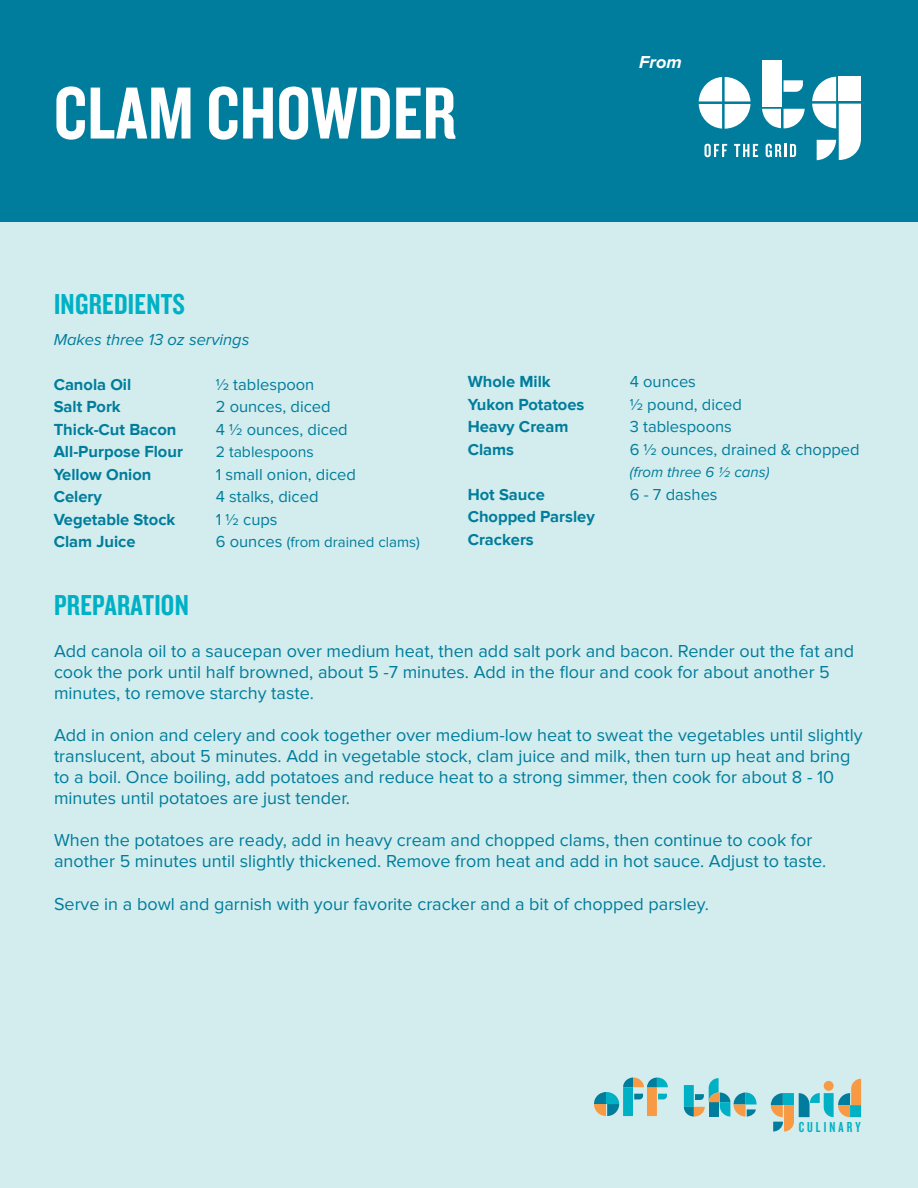
<style>
.page{position:relative;width:918px;height:1188px;background:#fff}
.page>*{position:absolute;margin:0;border:0;box-sizing:border-box;transform-origin:0 0}
.t1{font:76.5px "Knockout 49 Liteweight";letter-spacing:.005em;color:#fff}
.t2{font:30px "Knockout 49 Liteweight";letter-spacing:.01em;color:#00b1c5}
.t3{font:18px/21px "Proxima Nova";color:#007d9c}
.t4{font:italic 700 18px "Proxima Nova";color:#fff}
.t5{font:700 16.5px "Proxima Nova";color:#007d9c}
.t6{font:16.5px "Proxima Nova";color:#007d9c}
.t7{font:italic 16.5px "Proxima Nova";color:#007d9c}
.t8{font:15.75px "Proxima Nova";color:#007d9c}
.t9{font:15px "Proxima Nova";color:#007d9c}
.t10{font:italic 15px "Proxima Nova";color:#007d9c}
.t11{font:15px "Knockout 48 Featherweight";letter-spacing:.205em;color:#00b1c5}
.s1{font-size:16.5px}
</style>
<div class="page">
<div style="left:0;top:41px;width:918px;height:1147px;background:#d3eced"></div>
<svg style="left:771px;top:1079px;width:90px;height:53px"></svg>
<svg style="left:594px;top:1078px;width:74px;height:38px"></svg>
<svg style="left:684px;top:1078px;width:73px;height:39px"></svg>
<div style="left:0;top:0;width:918px;height:221px;background:#007d9c"></div>
<svg style="left:704px;top:144px;width:23px;height:13px"></svg>
<svg style="left:734px;top:144px;width:24px;height:13px"></svg>
<svg style="left:766px;top:144px;width:30px;height:13px"></svg>
<svg style="left:784px;top:80px;width:19px;height:12px"></svg>
<div style="left:762px;top:60px;width:19px;height:46px;background:#fff"></div>
<svg style="left:699px;top:77px;width:51px;height:52px"></svg>
<svg style="left:762px;top:109px;width:43px;height:19px"></svg>
<svg style="left:812px;top:77px;width:49px;height:83px"></svg>
<p class="t1" style="left:54px;top:65px;width:404px">CLAM CHOWDER</p>
<p class="t4" style="left:639px;top:51px;width:44px">From</p>
<p class="t2" style="left:54px;top:285px;width:132px">INGREDIENTS</p>
<p class="t7" style="left:54px;top:330px;width:197px">Makes three 13 oz servings</p>
<p class="t5" style="left:54px;top:375px;width:79px">Canola Oil</p>
<p class="t6" style="left:216px;top:375px;width:100px">½ tablespoon</p>
<p class="t5" style="left:54px;top:397px;width:69px">Salt Pork</p>
<p class="t6" style="left:216px;top:398px;width:116px">2 ounces, diced</p>
<p class="t5" style="left:54px;top:420px;width:124px">Thick-Cut Bacon</p>
<p class="t6" style="left:216px;top:420px;width:134px">4 ½ ounces, diced</p>
<p class="t5" style="left:54px;top:442px;width:131px">All-Purpose Flour</p>
<p class="t8" style="left:216px;top:443px;width:100px">2 tablespoons</p>
<p class="t5" style="left:54px;top:465px;width:99px">Yellow Onion</p>
<p class="t6" style="left:216px;top:465px;width:142px">1 small onion, diced</p>
<p class="t5" style="left:54px;top:487px;width:50px">Celery</p>
<p class="t6" style="left:216px;top:488px;width:104px">4 stalks, diced</p>
<p class="t5" style="left:54px;top:510px;width:123px">Vegetable Stock</p>
<p class="t6" style="left:216px;top:510px;width:63px">1 ½ cups</p>
<p class="t5" style="left:54px;top:532px;width:83px">Clam Juice</p>
<p class="t9" style="left:216px;top:534px;width:206px"><span class="s1">6 ounces</span> (from drained clams)</p>
<p class="t5" style="left:468px;top:372px;width:84px">Whole Milk</p>
<p class="t6" style="left:630px;top:373px;width:68px">4 ounces</p>
<p class="t5" style="left:468px;top:395px;width:118px">Yukon Potatoes</p>
<p class="t6" style="left:630px;top:395px;width:114px">½ pound, diced</p>
<p class="t5" style="left:468px;top:417px;width:102px">Heavy Cream</p>
<p class="t6" style="left:630px;top:418px;width:104px">3 tablespoons</p>
<p class="t5" style="left:468px;top:440px;width:48px">Clams</p>
<p class="t6" style="left:630px;top:440px;width:231px">6 ½ ounces, drained &amp; chopped</p>
<p class="t10" style="left:630px;top:464px;width:141px">(from three 6 ½ cans)</p>
<p class="t5" style="left:468px;top:485px;width:79px">Hot Sauce</p>
<p class="t6" style="left:630px;top:485px;width:89px">6 - 7 dashes</p>
<p class="t5" style="left:468px;top:507px;width:129px">Chopped Parsley</p>
<p class="t5" style="left:468px;top:530px;width:68px">Crackers</p>
<p class="t2" style="left:54px;top:586px;width:136px">PREPARATION</p>
<p class="t3" style="left:54px;top:641px;width:802px">Add canola oil to a saucepan over medium heat, then add salt pork and bacon. Render out the fat and cook the pork until half browned, about 5 -7 minutes. Add in the flour and cook for about another 5 minutes, to remove starchy taste.</p>
<p class="t3" style="left:54px;top:725px;width:810px">Add in onion and celery and cook together over medium-low heat to sweat the vegetables until slightly translucent, about 5 minutes. Add in vegetable stock, clam juice and milk, then turn up heat and bring to a boil. Once boiling, add potatoes and reduce heat to a strong simmer, then cook for about 8 - 10 minutes until potatoes are just tender.</p>
<p class="t3" style="left:54px;top:830px;width:774px">When the potatoes are ready, add in heavy cream and chopped clams, then continue to cook for another 5 minutes until slightly thickened. Remove from heat and add in hot sauce. Adjust to taste.</p>
<p class="t3" style="left:54px;top:894px;width:656px">Serve in a bowl and garnish with your favorite cracker and a bit of chopped parsley.</p>
<p class="t11" style="left:799px;top:1118px;width:64px">CULINARY</p>
</div>
